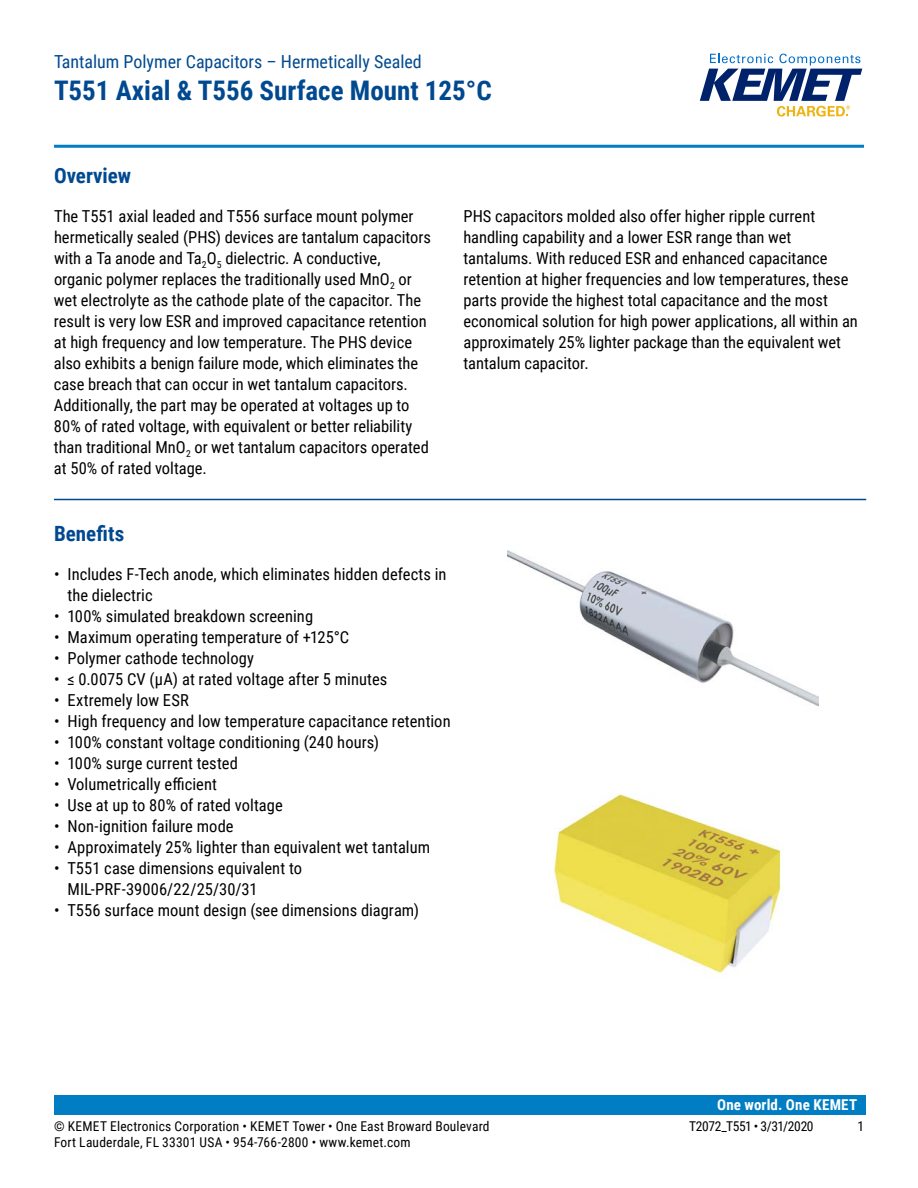
<style>
.page{position:relative;width:918px;height:1188px;background:#fff}
.page>*{position:absolute;margin:0;border:0;box-sizing:border-box;transform-origin:0 0}
.t1{font:700 27px "Roboto Condensed";color:#004990}
.t2{font:700 21px "Roboto Condensed";color:#004990}
.t3{font:18px "Roboto Condensed";color:#004990}
.t4{font:16.5px/21px "Roboto Condensed";color:#000}
.t5{font:700 15px "Roboto Condensed";letter-spacing:.015em;color:#fff}
.t6{font:13.5px "Roboto Condensed";letter-spacing:.015em;color:#000}
.t7{font:13.5px "Roboto Condensed";letter-spacing:-.025em;color:#000}
</style>
<div class="page">
<svg style="left:700px;top:54px;width:162px;height:63px"></svg>
<hr style="left:54px;top:145px;width:810px;height:3px;background:#007dc3">
<div style="left:54px;top:1095px;width:811px;height:20px;background:#007dc3"></div>
<hr style="left:54px;top:499px;width:812px;height:1px;background:#004990">
<img style="left:507px;top:550px;width:311px;height:157px">
<img style="left:554px;top:794px;width:227px;height:182px">
<p class="t3" style="left:54px;top:48px;width:369px">Tantalum Polymer Capacitors – Hermetically Sealed</p>
<h1 class="t1" style="left:54px;top:71px;width:439px">T551 Axial &amp; T556 Surface Mount 125°C</h1>
<p class="t2" style="left:54px;top:161px;width:79px">Overview</p>
<p class="t4" style="left:54px;top:205px;width:379px">The T551 axial leaded and T556 surface mount polymer hermetically sealed (PHS) devices are tantalum capacitors with a Ta anode and Ta<sub>2</sub>O<sub>5</sub> dielectric. A conductive, organic polymer replaces the traditionally used MnO<sub>2</sub> or wet electrolyte as the cathode plate of the capacitor. The result is very low ESR and improved capacitance retention at high frequency and low temperature. The PHS device also exhibits a benign failure mode, which eliminates the case breach that can occur in wet tantalum capacitors.<br>Additionally, the part may be operated at voltages up to 80% of rated voltage, with equivalent or better reliability than traditional MnO<sub>2</sub> or wet tantalum capacitors operated at 50% of rated voltage.</p>
<p class="t4" style="left:463px;top:205px;width:396px">PHS capacitors molded also offer higher ripple current handling capability and a lower ESR range than wet tantalums. With reduced ESR and enhanced capacitance retention at higher frequencies and low temperatures, these parts provide the highest total capacitance and the most economical solution for high power applications, all within an approximately 25% lighter package than the equivalent wet tantalum capacitor.</p>
<p class="t2" style="left:54px;top:519px;width:72px">Benefits</p>
<p class="t4" style="left:67px;top:563px;width:381px;text-indent:-13px">• Includes F-Tech anode, which eliminates hidden defects in the dielectric</p>
<p class="t4" style="left:54px;top:605px;width:261px">• 100% simulated breakdown screening</p>
<p class="t4" style="left:54px;top:626px;width:297px">• Maximum operating temperature of +125°C</p>
<p class="t4" style="left:54px;top:647px;width:201px">• Polymer cathode technology</p>
<p class="t4" style="left:54px;top:668px;width:335px">• ≤ 0.0075 CV (µA) at rated voltage after 5 minutes</p>
<p class="t4" style="left:54px;top:689px;width:136px">• Extremely low ESR</p>
<p class="t4" style="left:54px;top:710px;width:398px">• High frequency and low temperature capacitance retention</p>
<p class="t4" style="left:54px;top:731px;width:326px">• 100% constant voltage conditioning (240 hours)</p>
<p class="t4" style="left:54px;top:752px;width:185px">• 100% surge current tested</p>
<p class="t4" style="left:54px;top:773px;width:165px">• Volumetrically efficient</p>
<p class="t4" style="left:54px;top:794px;width:230px">• Use at up to 80% of rated voltage</p>
<p class="t4" style="left:54px;top:815px;width:181px">• Non-ignition failure mode</p>
<p class="t4" style="left:54px;top:836px;width:378px">• Approximately 25% lighter than equivalent wet tantalum</p>
<p class="t4" style="left:67px;top:857px;width:236px;text-indent:-13px">• T551 case dimensions equivalent to<br>MIL-PRF-39006/22/25/30/31</p>
<p class="t4" style="left:54px;top:899px;width:367px">• T556 surface mount design (see dimensions diagram)</p>
<p class="t5" style="left:717px;top:1094px;width:142px">One world. One KEMET</p>
<p class="t6" style="left:54px;top:1116px;width:437px">© KEMET Electronics Corporation • KEMET Tower • One East Broward Boulevard</p>
<p class="t7" style="left:689px;top:1116px;width:126px">T2072_T551 • 3/31/2020</p>
<p class="t6" style="left:857px;top:1116px;width:8px">1</p>
<p class="t6" style="left:54px;top:1133px;width:358px">Fort Lauderdale, FL 33301 USA • 954-766-2800 • www.kemet.com</p>
</div>
